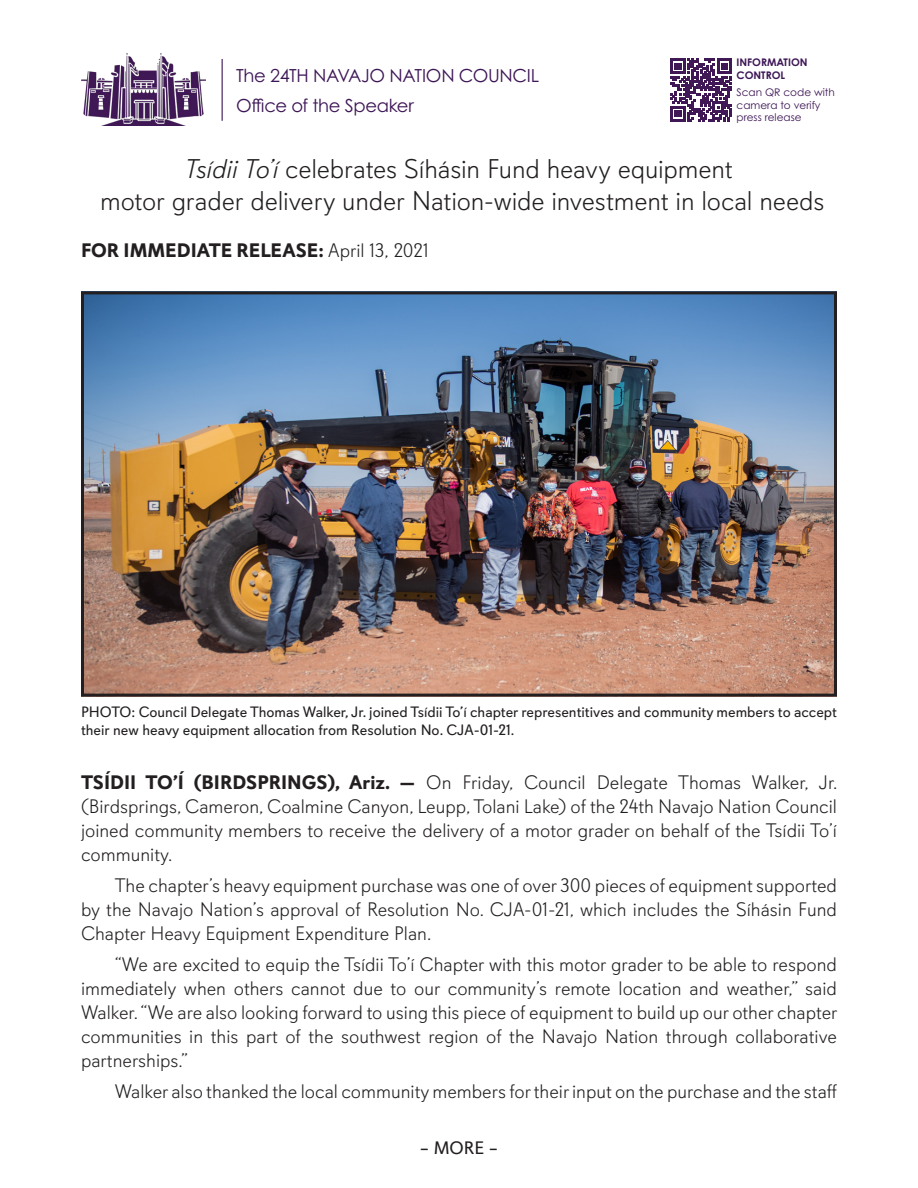
<style>
.page{position:relative;width:918px;height:1188px;background:#fff}
.page>*{position:absolute;margin:0;border:0;box-sizing:border-box;transform-origin:0 0}
.PR_Title{font:300 27px "Davis Sans";letter-spacing:-.005em;color:#231f20}
.Regular_PR_Paragraph{font:300 19.5px/24px "Davis Sans";color:#231f20;text-align:justify}
.PR_First_Paragraph{font:300 19.5px/24px "Davis Sans";color:#231f20;text-align:justify}
.t1{font:700 19.5px "Davis Sans";color:#231f20}
.t2{font:18px "Century Gothic Pro";letter-spacing:-.02em;color:#3d1655}
.t3{font:18px "Davis Sans";color:#231f20}
.t4{font:15px/18px "Davis Sans";color:#231f20}
.t5{font:10.5px/12.6px "Century Gothic Pro";color:#3d1655}
.t6{font:700 10.5px "Century Gothic Pro";color:#3d1655}
.s1{font-style:italic}
.s2{font-weight:300}
.s3{font-weight:700}
</style>
<div class="page">
<svg style="left:671px;top:59px;width:61px;height:62px"></svg>
<hr style="left:222px;top:59px;width:1px;height:62px;background:#3d1655">
<img style="left:81px;top:54px;width:125px;height:72px">
<img style="left:85px;top:295px;width:748px;height:398px">
<div style="left:81px;top:291px;width:756px;height:406px;border:3px solid #231f20"></div>
<p class="t2" style="left:236px;top:64px;width:304px">The 24TH NAVAJO NATION COUNCIL</p>
<p class="t2" style="left:236px;top:94px;width:179px">Office of the Speaker</p>
<p class="t6" style="left:737px;top:56px;width:73px">INFORMATION</p>
<p class="t6" style="left:737px;top:69px;width:50px">CONTROL</p>
<p class="t5" style="left:737px;top:86px;width:100px">Scan QR code with camera to verify</p>
<p class="t5" style="left:737px;top:111px;width:67px">press release</p>
<p class="PR_Title" style="left:185px;top:154px;width:549px"><span class="s1">Tsídii To’í</span> celebrates Síhásin Fund heavy equipment</p>
<p class="PR_Title" style="left:100px;top:186px;width:726px">motor grader delivery under Nation-wide investment in local needs</p>
<p class="t1" style="left:81px;top:238px;width:349px">FOR IMMEDIATE RELEASE: <span class="s2">April 13, 2021</span></p>
<p class="t4" style="left:81px;top:703px;width:758px">PHOTO: Council Delegate Thomas Walker, Jr. joined Tsídii To’í chapter representitives and community members to accept their new heavy equipment allocation from Resolution No. CJA-01-21.</p>
<p class="PR_First_Paragraph" style="left:81px;top:771px;width:758px"><span class="s3">TSÍDII TO’Í (BIRDSPRINGS), Ariz. —</span> On Friday, Council Delegate Thomas Walker, Jr. (Birdsprings, Cameron, Coalmine Canyon, Leupp, Tolani Lake) of the 24th Navajo Nation Council joined community members to receive the delivery of a motor grader on behalf of the Tsídii To’í community.</p>
<p class="Regular_PR_Paragraph" style="left:81px;top:874px;width:758px;text-indent:34px">The chapter’s heavy equipment purchase was one of over 300 pieces of equipment supported by the Navajo Nation’s approval of Resolution No. CJA-01-21, which includes the Síhásin Fund Chapter Heavy Equipment Expenditure Plan.</p>
<p class="Regular_PR_Paragraph" style="left:81px;top:953px;width:758px;text-indent:34px">“We are excited to equip the Tsídii To’í Chapter with this motor grader to be able to respond immediately when others cannot due to our community’s remote location and weather,” said Walker. “We are also looking forward to using this piece of equipment to build up our other chapter communities in this part of the southwest region of the Navajo Nation through collaborative partnerships.”</p>
<p class="Regular_PR_Paragraph" style="left:115px;top:1079px;width:724px">Walker also thanked the local community members for their input on the purchase and the staff</p>
<p class="t3" style="left:420px;top:1138px;width:80px">– MORE –</p>
</div>
